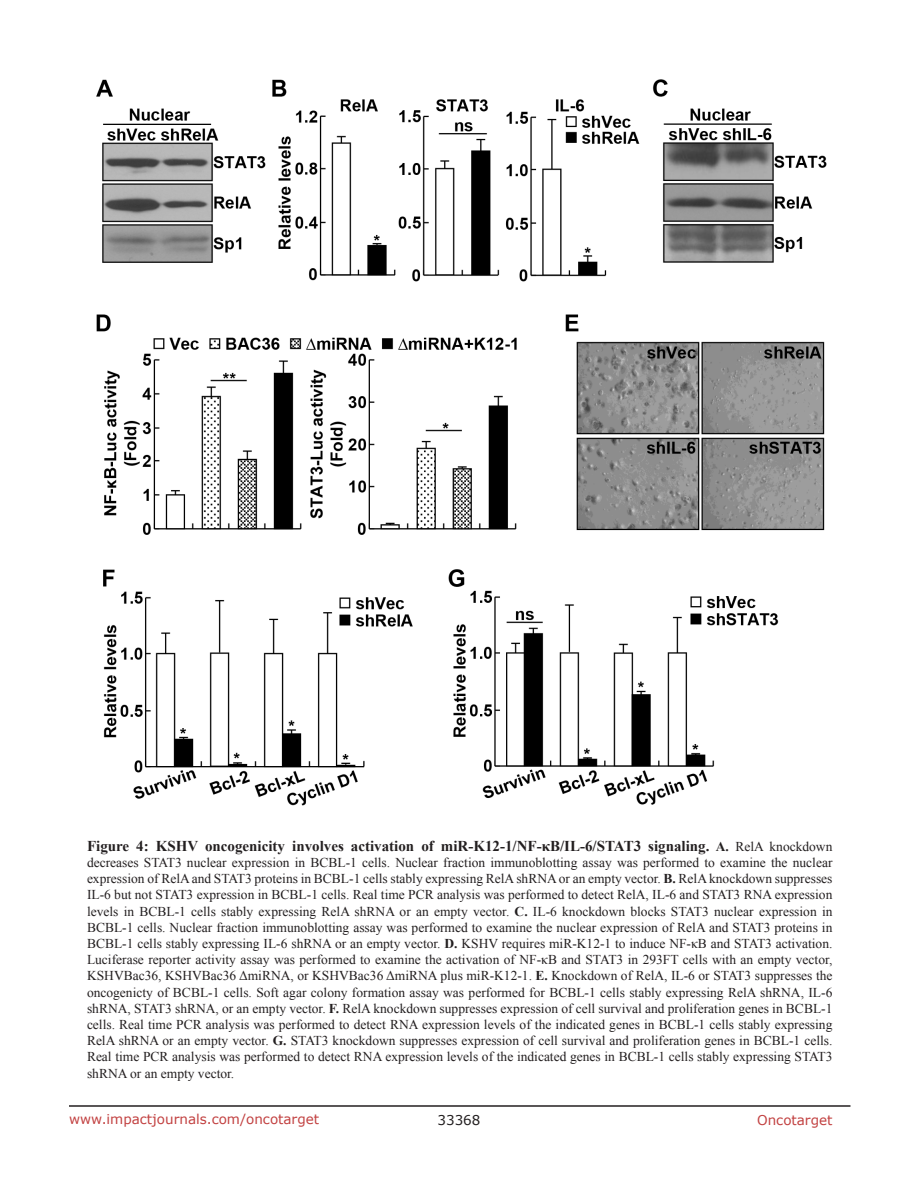
<style>
.page{position:relative;width:918px;height:1188px;background:#fff}
.page>*{position:absolute;margin:0;border:0;box-sizing:border-box;transform-origin:0 0}
.figuretext{font:700 15px "Times New Roman";color:#231f20}
.figuretext-2{font:13.5px/16.2px "Times New Roman";color:#231f20;text-align:justify}
.t1{font:13.5px "Verdana";color:#c24141}
.t2{font:13.5px "Verdana";color:#231f20}
.s1{font-size:13.5px}
.s2{font-weight:400;font-size:13.5px}
.s3{font-weight:700}
</style>
<div class="page">
<hr style="left:69px;top:1105px;width:781px;height:2px;background:#231f20">
<img style="left:96px;top:79px;width:731px;height:727px">
<p class="figuretext" style="left:87px;top:835px;width:747px">Figure 4: KSHV oncogenicity involves activation of miR-K12-1/NF-κB/IL-6/STAT3 signaling. <span class="s1">A.</span> <span class="s2">RelA knockdown</span></p>
<p class="figuretext-2" style="left:87px;top:854px;width:747px">decreases STAT3 nuclear expression in BCBL-1 cells. Nuclear fraction immunoblotting assay was performed to examine the nuclear expression of RelA and STAT3 proteins in BCBL-1 cells stably expressing RelA shRNA or an empty vector. <span class="s3">B.</span> RelA knockdown suppresses IL-6 but not STAT3 expression in BCBL-1 cells. Real time PCR analysis was performed to detect RelA, IL-6 and STAT3 RNA expression levels in BCBL-1 cells stably expressing RelA shRNA or an empty vector. <span class="s3">C.</span> IL-6 knockdown blocks STAT3 nuclear expression in BCBL-1 cells. Nuclear fraction immunoblotting assay was performed to examine the nuclear expression of RelA and STAT3 proteins in BCBL-1 cells stably expressing IL-6 shRNA or an empty vector. <span class="s3">D.</span> KSHV requires miR-K12-1 to induce NF-κB and STAT3 activation.<br>Luciferase reporter activity assay was performed to examine the activation of NF-κB and STAT3 in 293FT cells with an empty vector, KSHVBac36, KSHVBac36 ΔmiRNA, or KSHVBac36 ΔmiRNA plus miR-K12-1. <span class="s3">E.</span> Knockdown of RelA, IL-6 or STAT3 suppresses the oncogenicty of BCBL-1 cells. Soft agar colony formation assay was performed for BCBL-1 cells stably expressing RelA shRNA, IL-6 shRNA, STAT3 shRNA, or an empty vector. <span class="s3">F.</span> RelA knockdown suppresses expression of cell survival and proliferation genes in BCBL-1 cells. Real time PCR analysis was performed to detect RNA expression levels of the indicated genes in BCBL-1 cells stably expressing RelA shRNA or an empty vector. <span class="s3">G.</span> STAT3 knockdown suppresses expression of cell survival and proliferation genes in BCBL-1 cells.<br>Real time PCR analysis was performed to detect RNA expression levels of the indicated genes in BCBL-1 cells stably expressing STAT3 shRNA or an empty vector.</p>
<p class="t1" style="left:69px;top:1110px;width:252px">www.impactjournals.com/oncotarget</p>
<p class="t2" style="left:438px;top:1111px;width:44px">33368</p>
<p class="t1" style="left:757px;top:1111px;width:77px">Oncotarget</p>
</div>
